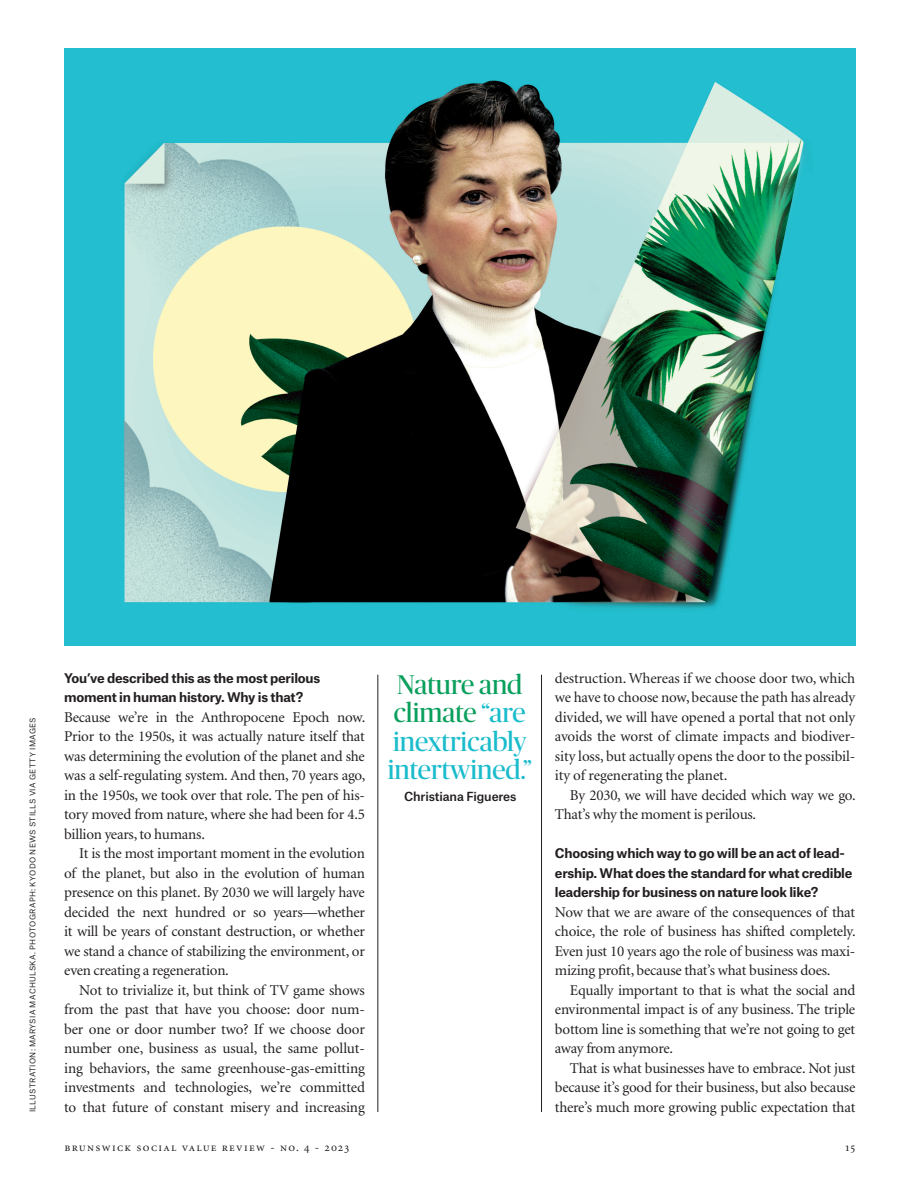
<style>
.page{position:relative;width:919px;height:1191px;background:#fff}
.page>*{position:absolute;margin:0;border:0;box-sizing:border-box;transform-origin:0 0}
.BR_Atlas_Grotesk_Pul{font:27px/28.5px "Publico Banner";color:#1abccc;text-align:center}
.BR_Minion_BodyText_J{font:15px/19.5px "Minion";letter-spacing:-.015em;color:#231f20;text-align:justify}
.BR_Minion_Body__no_i{font:15px/19.5px "Minion";letter-spacing:-.015em;color:#231f20;text-align:justify}
.BR_Atlas_heading_01{font:700 12.75px/19.5px "Atlas Grotesk";letter-spacing:-.015em;color:#231f20}
.t1{font:12px "Minion Regular SC";letter-spacing:.105em;color:#231f20}
.BR_Minion_BodyText_J-2{font:500 12px "Atlas Grotesk";letter-spacing:-.01em;color:#231f20}
.BR_Atlas_Grotesk_GUT{font:7.5px "Atlas Grotesk";letter-spacing:.04em;color:#231f20}
.s1{color:#0a9f5c}
</style>
<div class="page">
<img style="left:64px;top:49px;width:791px;height:597px">
<hr style="left:377px;top:674px;width:1px;height:438px;background:#231f20">
<hr style="left:541px;top:674px;width:1px;height:438px;background:#231f20">
<p class="BR_Atlas_Grotesk_GUT" style="left:27px;top:1112px;width:396px;rotate:-90deg">ILLUSTRATION: MARYSIA MACHULSKA. PHOTOGRAPH: KYODO NEWS STILLS VIA GETTY IMAGES</p>
<p class="BR_Atlas_heading_01" style="left:64px;top:667px;width:258px">You’ve described this as the most perilous moment in human history. Why is that?</p>
<p class="BR_Minion_Body__no_i" style="left:64px;top:708px;width:303px">Because we’re in the Anthropocene Epoch now.<br>Prior to the 1950s, it was actually nature itself that was determining the evolution of the planet and she was a self-regulating system. And then, 70 years ago, in the 1950s, we took over that role. The pen of his&shy;tory moved from nature, where she had been for 4.5 billion years, to humans.</p>
<p class="BR_Minion_BodyText_J" style="left:64px;top:844px;width:302px;text-indent:15px">It is the most important moment in the evolution of the planet, but also in the evolution of human presence on this planet. By 2030 we will largely have decided the next hundred or so years—whether it will be years of constant destruction, or whether we stand a chance of stabilizing the environment, or even creating a regeneration.</p>
<p class="BR_Minion_BodyText_J" style="left:64px;top:981px;width:302px;text-indent:15px">Not to trivialize it, but think of TV game shows from the past that have you choose: door num&shy;ber one or door number two? If we choose door number one, business as usual, the same pollut&shy;ing behaviors, the same greenhouse-gas-emitting investments and technologies, we’re committed to that future of constant misery and increasing</p>
<p class="BR_Atlas_Grotesk_Pul" style="left:388px;top:668px;width:145px"><span class="s1">Nature and climate</span> “are inextricably intertwined.”</p>
<p class="BR_Minion_BodyText_J-2" style="left:404px;top:786px;width:114px">Christiana Figueres</p>
<p class="BR_Minion_BodyText_J" style="left:555px;top:669px;width:302px">destruction. Whereas if we choose door two, which we have to choose now, because the path has already divided, we will have opened a portal that not only avoids the worst of climate impacts and biodiver&shy;sity loss, but actually opens the door to the possibil&shy;ity of regenerating the planet.</p>
<p class="BR_Minion_BodyText_J" style="left:555px;top:786px;width:302px;text-indent:15px">By 2030, we will have decided which way we go.<br>That’s why the moment is perilous.</p>
<p class="BR_Atlas_heading_01" style="left:555px;top:842px;width:299px">Choosing which way to go will be an act of lead&shy;ership. What does the standard for what credible leadership for business on nature look like?</p>
<p class="BR_Minion_Body__no_i" style="left:555px;top:903px;width:302px">Now that we are aware of the consequences of that choice, the role of business has shifted completely.<br>Even just 10 years ago the role of business was maxi&shy;mizing profit, because that’s what business does.</p>
<p class="BR_Minion_BodyText_J" style="left:555px;top:981px;width:302px;text-indent:15px">Equally important to that is what the social and environmental impact is of any business. The triple bottom line is something that we’re not going to get away from anymore.</p>
<p class="BR_Minion_BodyText_J" style="left:555px;top:1059px;width:302px;text-indent:15px">That is what businesses have to embrace. Not just because it’s good for their business, but also because there’s much more growing public expectation that</p>
<p class="t1" style="left:64px;top:1141px;width:286px">brunswick social value review - no. 4 - 2023</p>
<p class="t1" style="left:845px;top:1141px;width:11px">15</p>
</div>
